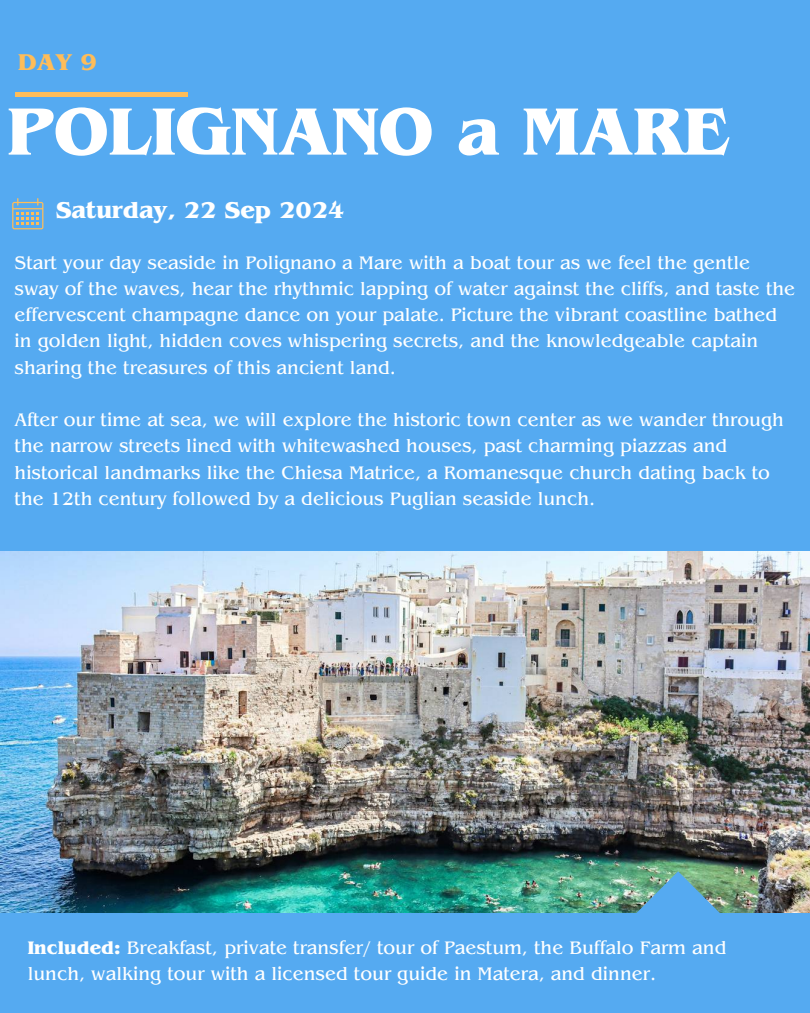
<style>
.page{position:relative;width:810px;height:1013px;background:#fff}
.page>*{position:absolute;margin:0;border:0;box-sizing:border-box;transform-origin:0 0}
.t1{font:700 70px "Benguiat Pro ITC";color:#fff}
.t2{font:700 24px "Benguiat Pro ITC";color:#fff}
.t3{font:700 24px "Benguiat Pro ITC";color:#ffbd59}
.t4{font:19px/26.2px "Benguiat Pro ITC";color:#fff}
.s1{font-weight:700}
</style>
<div class="page">
<div style="left:0;top:0;width:810px;height:1012px;background:#55aaf1"></div>
<svg style="left:12px;top:198px;width:31px;height:31px"></svg>
<hr style="left:15px;top:92px;width:173px;height:4px;background:#ffbd59">
<img style="left:1px;top:551px;width:809px;height:361px">
<img style="left:637px;top:871px;width:83px;height:42px">
<p class="t3" style="left:18px;top:54px;width:80px">DAY 9</p>
<h1 class="t1" style="left:8px;top:107px;width:724px">POLIGNANO a MARE</h1>
<p class="t2" style="left:56px;top:201px;width:290px">Saturday, 22 Sep 2024</p>
<p class="t4" style="left:15px;top:252px;width:782px">Start your day seaside in Polignano a Mare with a boat tour as we feel the gentle sway of the waves, hear the rhythmic lapping of water against the cliffs, and taste the effervescent champagne dance on your palate. Picture the vibrant coastline bathed in golden light, hidden coves whispering secrets, and the knowledgeable captain sharing the treasures of this ancient land.</p>
<p class="t4" style="left:15px;top:409px;width:771px">After our time at sea, we will explore the historic town center as we wander through the narrow streets lined with whitewashed houses, past charming piazzas and historical landmarks like the Chiesa Matrice, a Romanesque church dating back to the 12th century followed by a delicious Puglian seaside lunch.</p>
<p class="t4" style="left:28px;top:937px;width:700px"><span class="s1">Included:</span> Breakfast, private transfer/ tour of Paestum, the Buffalo Farm and lunch, walking tour with a licensed tour guide in Matera, and dinner.</p>
</div>
